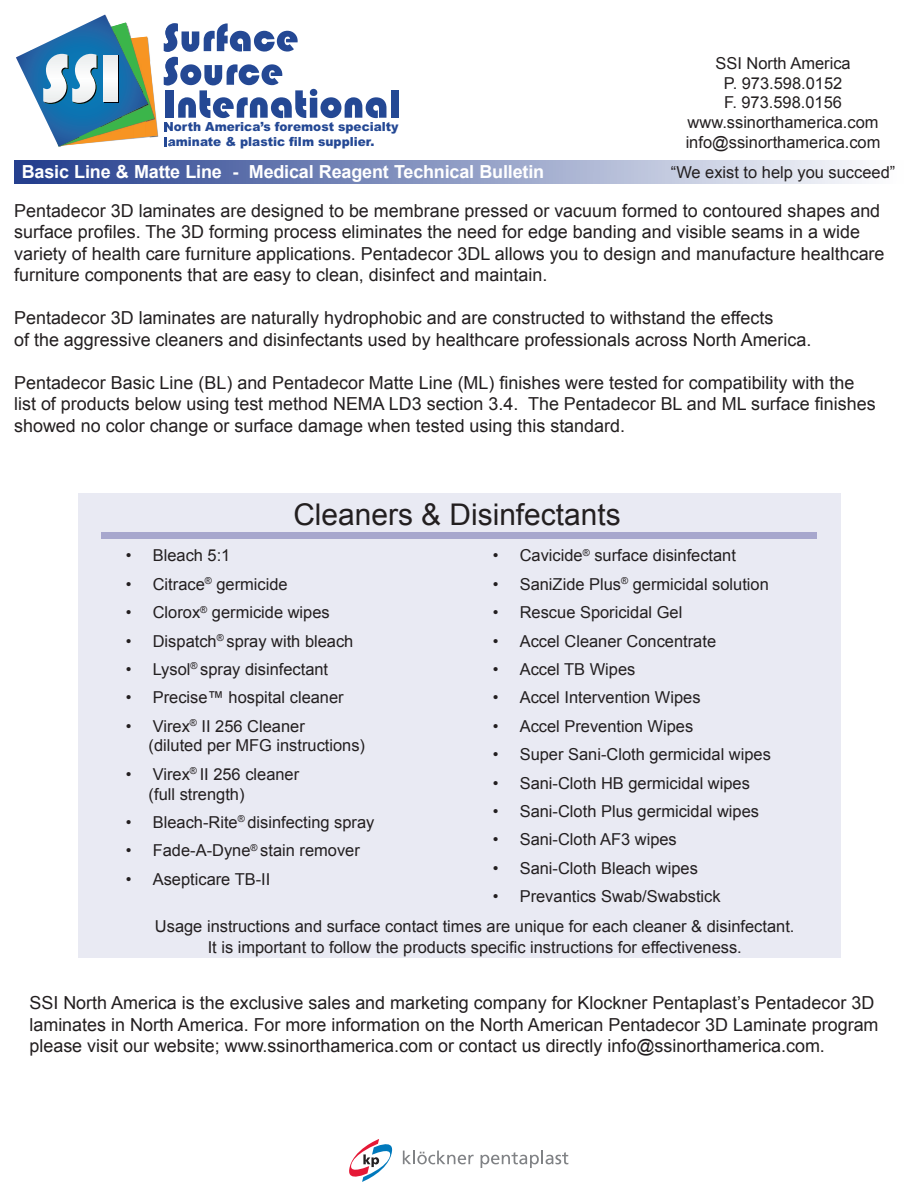
<style>
.page{position:relative;width:918px;height:1188px;background:#fff}
.page>*{position:absolute;margin:0;border:0;box-sizing:border-box;transform-origin:0 0}
.t1{font:29.85px "Arial";color:#231f20}
.t2{font:18px/21.5px "Arial";color:#231f20}
.Web_address{font:700 18px "Arial";letter-spacing:-.01em;color:#fff}
.t3{font:16.5px/21.6px "Arial";color:#231f20;text-align:center}
.t4{font:900 12.45px/15px "Arial";color:#244894}
</style>
<div class="page">
<div style="left:14px;top:160px;width:890px;height:23px;background:linear-gradient(to right,#213b8c,#fefefe)"></div>
<div style="left:391px;top:90px;width:7px;height:28px;background:#244894"></div>
<svg style="left:16px;top:15px;width:370px;height:132px"></svg>
<svg style="left:105px;top:56px;width:13px;height:47px"></svg>
<div style="left:104px;top:55px;width:13px;height:47px;background:#f4f5f6"></div>
<div style="left:78px;top:493px;width:762px;height:465px;background:#e9eaf3"></div>
<div style="left:101px;top:532px;width:716px;height:6px;background:#a7a7cd"></div>
<svg style="left:349px;top:1139px;width:44px;height:43px"></svg>
<svg style="left:403px;top:1151px;width:71px;height:13px"></svg>
<svg style="left:481px;top:1151px;width:87px;height:17px"></svg>
<p class="t3" style="left:715px;top:52px;width:137px">SSI North America</p>
<p class="t3" style="left:724px;top:72px;width:120px">P. 973.598.0152</p>
<p class="t3" style="left:724px;top:92px;width:119px">F. 973.598.0156</p>
<p class="t3" style="left:688px;top:112px;width:192px">www.ssinorthamerica.com</p>
<p class="t3" style="left:686px;top:131px;width:196px">info@ssinorthamerica.com</p>
<p class="t3" style="left:671px;top:161px;width:226px">“We exist to help you succeed”</p>
<p class="t4" style="left:164px;top:119px;width:237px">North America’s foremost specialty laminate &amp; plastic film supplier.</p>
<p class="Web_address" style="left:22px;top:160px;width:524px">Basic Line &amp; Matte Line - Medical Reagent Technical Bulletin</p>
<p class="t2" style="left:14px;top:200px;width:872px">Pentadecor 3D laminates are designed to be membrane pressed or vacuum formed to contoured shapes and surface profiles. The 3D forming process eliminates the need for edge banding and visible seams in a wide variety of health care furniture applications. Pentadecor 3DL allows you to design and manufacture healthcare furniture components that are easy to clean, disinfect and maintain.</p>
<p class="t2" style="left:14px;top:307px;width:761px">Pentadecor 3D laminates are naturally hydrophobic and are constructed to withstand the effects</p>
<p class="t2" style="left:14px;top:329px;width:799px">of the aggressive cleaners and disinfectants used by healthcare professionals across North America.</p>
<p class="t2" style="left:14px;top:372px;width:842px">Pentadecor Basic Line (BL) and Pentadecor Matte Line (ML) finishes were tested for compatibility with the</p>
<p class="t2" style="left:14px;top:394px;width:863px">list of products below using test method NEMA LD3 section 3.4. The Pentadecor BL and ML surface finishes</p>
<p class="t2" style="left:14px;top:415px;width:613px">showed no color change or surface damage when tested using this standard.</p>
<p class="t1" style="left:293px;top:495px;width:329px">Cleaners &amp; Disinfectants</p>
<p class="t3" style="left:126px;top:545px;width:106px">• Bleach 5:1</p>
<p class="t3" style="left:126px;top:573px;width:163px">• Citrace<sup>®</sup> germicide</p>
<p class="t3" style="left:126px;top:602px;width:205px">• Clorox<sup>®</sup> germicide wipes</p>
<p class="t3" style="left:126px;top:630px;width:229px">• Dispatch<sup>®</sup> spray with bleach</p>
<p class="t3" style="left:126px;top:659px;width:204px">• Lysol<sup>®</sup> spray disinfectant</p>
<p class="t3" style="left:126px;top:687px;width:219px">• Precise™ hospital cleaner</p>
<p class="t3" style="left:126px;top:715px;width:181px">• Virex<sup>®</sup> II 256 Cleaner</p>
<p class="t3" style="left:149px;top:735px;width:218px">(diluted per MFG instructions)</p>
<p class="t3" style="left:126px;top:763px;width:175px">• Virex<sup>®</sup> II 256 cleaner</p>
<p class="t3" style="left:149px;top:783px;width:97px">(full strength)</p>
<p class="t3" style="left:126px;top:812px;width:250px">• Bleach-Rite<sup>®</sup> disinfecting spray</p>
<p class="t3" style="left:126px;top:840px;width:236px">• Fade-A-Dyne<sup>®</sup> stain remover</p>
<p class="t3" style="left:126px;top:868px;width:146px">• Asepticare TB-II</p>
<p class="t3" style="left:493px;top:545px;width:245px">• Cavicide<sup>®</sup> surface disinfectant</p>
<p class="t3" style="left:493px;top:573px;width:278px">• SaniZide Plus<sup>®</sup> germicidal solution</p>
<p class="t3" style="left:493px;top:602px;width:191px">• Rescue Sporicidal Gel</p>
<p class="t3" style="left:493px;top:630px;width:225px">• Accel Cleaner Concentrate</p>
<p class="t3" style="left:493px;top:659px;width:144px">• Accel TB Wipes</p>
<p class="t3" style="left:493px;top:687px;width:209px">• Accel Intervention Wipes</p>
<p class="t3" style="left:493px;top:715px;width:202px">• Accel Prevention Wipes</p>
<p class="t3" style="left:493px;top:744px;width:280px">• Super Sani-Cloth germicidal wipes</p>
<p class="t3" style="left:493px;top:772px;width:259px">• Sani-Cloth HB germicidal wipes</p>
<p class="t3" style="left:493px;top:800px;width:268px">• Sani-Cloth Plus germicidal wipes</p>
<p class="t3" style="left:493px;top:829px;width:186px">• Sani-Cloth AF3 wipes</p>
<p class="t3" style="left:493px;top:857px;width:207px">• Sani-Cloth Bleach wipes</p>
<p class="t3" style="left:493px;top:886px;width:229px">• Prevantics Swab/Swabstick</p>
<p class="t3" style="left:155px;top:915px;width:641px">Usage instructions and surface contact times are unique for each cleaner &amp; disinfectant.<br>It is important to follow the products specific instructions for effectiveness.</p>
<p class="t2" style="left:29px;top:992px;width:851px">SSI North America is the exclusive sales and marketing company for Klockner Pentaplast’s Pentadecor 3D laminates in North America. For more information on the North American Pentadecor 3D Laminate program please visit our website; www.ssinorthamerica.com or contact us directly info@ssinorthamerica.com.</p>
</div>
